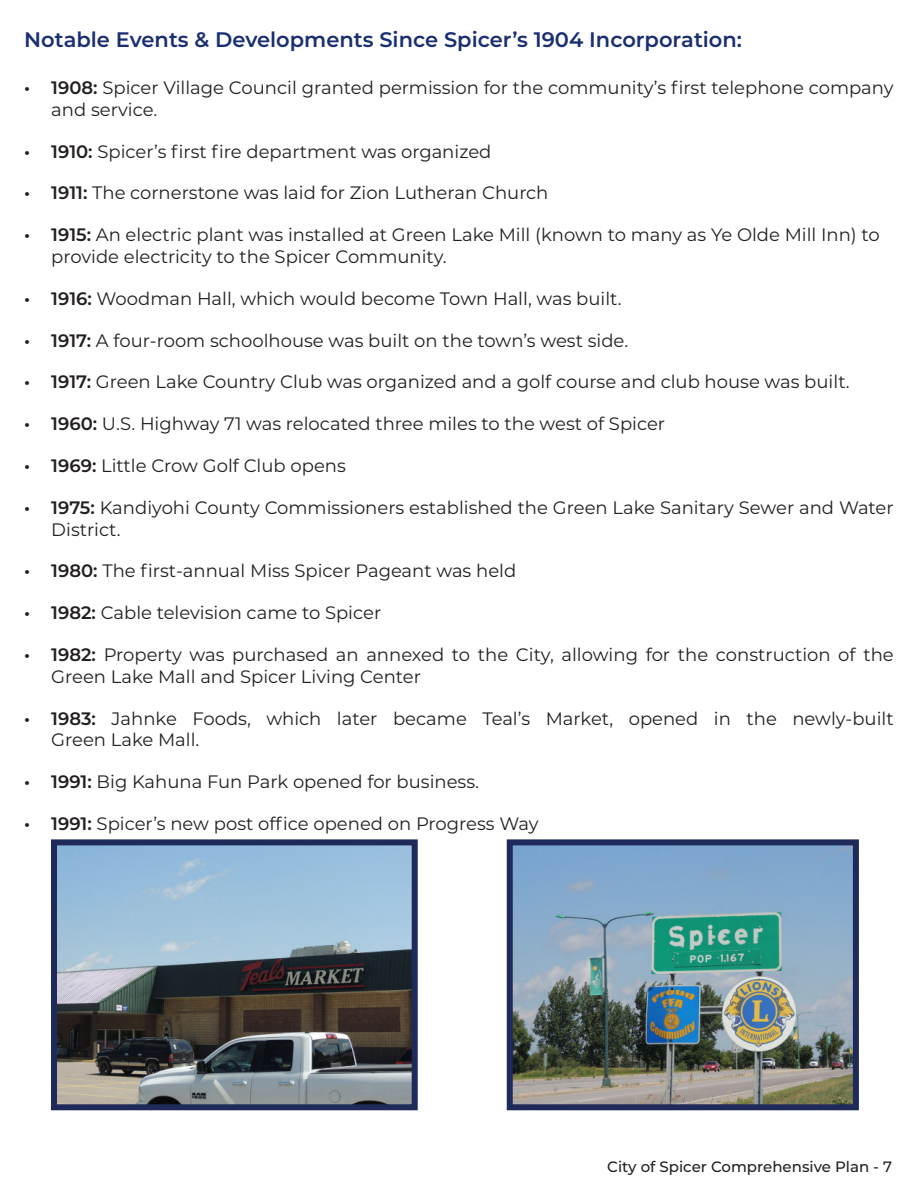
<style>
.page{position:relative;width:918px;height:1188px;background:#fff}
.page>*{position:absolute;margin:0;border:0;box-sizing:border-box;transform-origin:0 0}
.t1{font:600 21px "Montserrat";color:#1a2e72}
.t2{font:18px/21.6px "Montserrat";color:#231f20}
.t3{font:500 15px "Montserrat";color:#231f20}
.s1{font-weight:600}
</style>
<div class="page">
<img style="left:58px;top:846px;width:353px;height:257px">
<div style="left:51px;top:839px;width:367px;height:271px;border:6px solid #1e2a5a"></div>
<img style="left:514px;top:846px;width:338px;height:257px">
<div style="left:507px;top:839px;width:352px;height:271px;border:6px solid #1e2a5a"></div>
<p class="t1" style="left:24px;top:30px;width:719px">Notable Events &amp; Developments Since Spicer’s 1904 Incorporation:</p>
<p class="t2" style="left:51px;top:78px;width:844px;text-indent:-27px"><span class="s1">• 1908:</span> Spicer Village Council granted permission for the community’s first telephone company and service.</p>
<p class="t2" style="left:24px;top:141px;width:469px"><span class="s1">• 1910:</span> Spicer’s first fire department was organized</p>
<p class="t2" style="left:24px;top:183px;width:526px"><span class="s1">• 1911:</span> The cornerstone was laid for Zion Lutheran Church</p>
<p class="t2" style="left:51px;top:225px;width:830px;text-indent:-27px"><span class="s1">• 1915:</span> An electric plant was installed at Green Lake Mill (known to many as Ye Olde Mill Inn) to provide electricity to the Spicer Community.</p>
<p class="t2" style="left:24px;top:288px;width:599px"><span class="s1">• 1916:</span> Woodman Hall, which would become Town Hall, was built.</p>
<p class="t2" style="left:24px;top:330px;width:605px"><span class="s1">• 1917:</span> A four-room schoolhouse was built on the town’s west side.</p>
<p class="t2" style="left:24px;top:372px;width:827px"><span class="s1">• 1917:</span> Green Lake Country Club was organized and a golf course and club house was built.</p>
<p class="t2" style="left:24px;top:414px;width:642px"><span class="s1">• 1960:</span> U.S. Highway 71 was relocated three miles to the west of Spicer</p>
<p class="t2" style="left:24px;top:456px;width:323px"><span class="s1">• 1969:</span> Little Crow Golf Club opens</p>
<p class="t2" style="left:51px;top:498px;width:844px;text-indent:-27px"><span class="s1">• 1975:</span> Kandiyohi County Commissioners established the Green Lake Sanitary Sewer and Water<br>District.</p>
<p class="t2" style="left:24px;top:561px;width:494px"><span class="s1">• 1980:</span> The first-annual Miss Spicer Pageant was held</p>
<p class="t2" style="left:24px;top:603px;width:358px"><span class="s1">• 1982:</span> Cable television came to Spicer</p>
<p class="t2" style="left:51px;top:645px;width:844px;text-indent:-27px"><span class="s1">• 1982:</span> Property was purchased an annexed to the City, allowing for the construction of the<br>Green Lake Mall and Spicer Living Center</p>
<p class="t2" style="left:51px;top:708px;width:844px;text-indent:-27px"><span class="s1">• 1983:</span> Jahnke Foods, which later became Teal’s Market, opened in the newly-built<br>Green Lake Mall.</p>
<p class="t2" style="left:24px;top:772px;width:456px"><span class="s1">• 1991:</span> Big Kahuna Fun Park opened for business.</p>
<p class="t2" style="left:24px;top:813px;width:516px"><span class="s1">• 1991:</span> Spicer’s new post office opened on Progress Way</p>
<p class="t3" style="left:607px;top:1160px;width:286px">City of Spicer Comprehensive Plan - 7</p>
</div>
